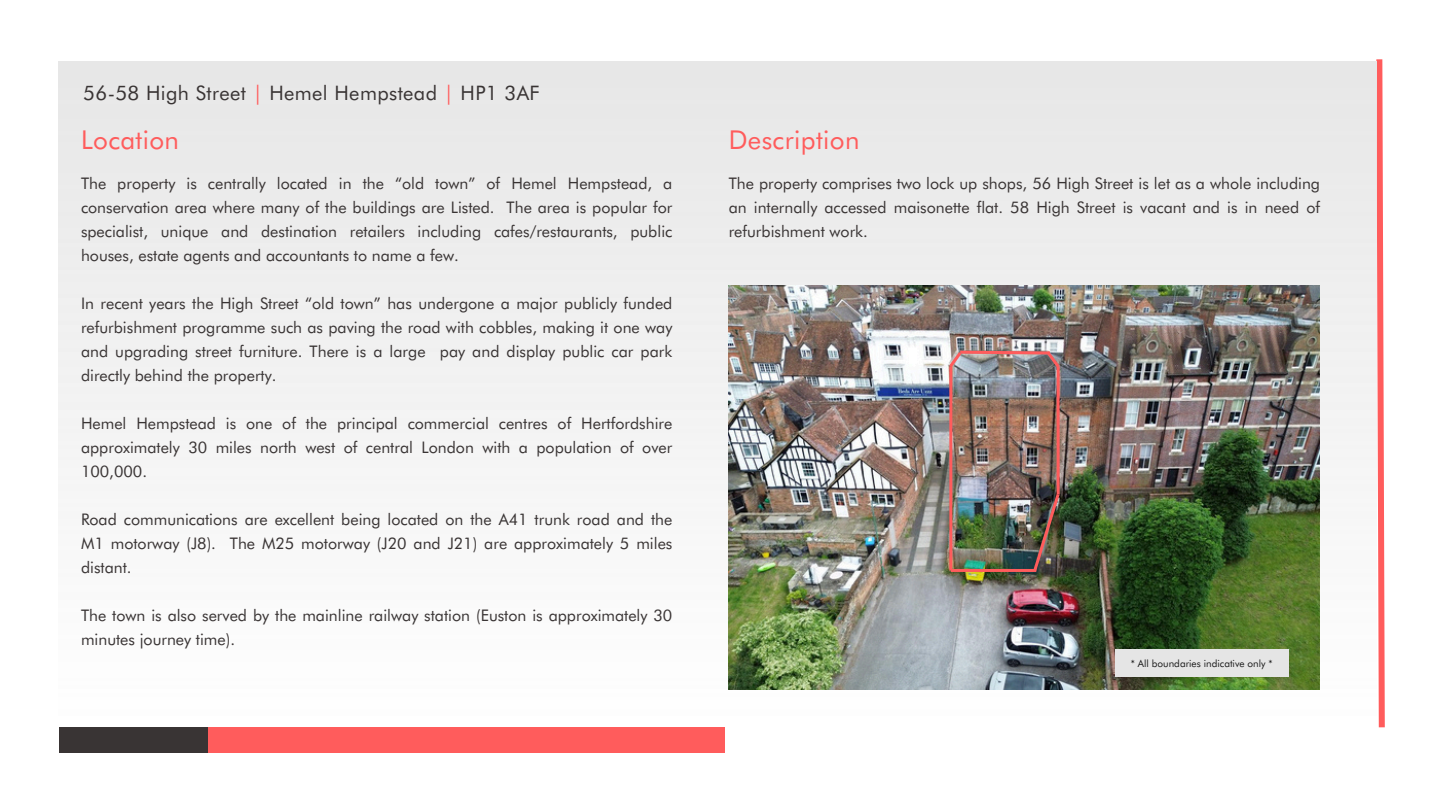
<style>
.page{position:relative;width:1440px;height:810px;background:#fff}
.page>*{position:absolute;margin:0;border:0;box-sizing:border-box;transform-origin:0 0}
.t1{font:26px "Futura BT";letter-spacing:.015em;color:#ff5c5c}
.t2{font:20px "Futura BT";letter-spacing:.02em;color:#393434}
.t3{font:16px/24px "Futura BT";color:#393434;text-align:justify}
.t4{font:10px "Futura BT";color:#191919}
.s1{color:#ff5c5c}
</style>
<div class="page">
<svg style="left:1373px;top:59px;width:12px;height:669px"></svg>
<div style="left:206px;top:727px;width:518px;height:26px;background:#ff5c5c"></div>
<div style="left:60px;top:727px;width:148px;height:26px;background:#393434"></div>
<img style="left:58px;top:62px;width:1319px;height:666px">
<img style="left:729px;top:286px;width:591px;height:403px">
<hr style="left:949px;top:366px;width:3px;height:204px;background:#ff5c5c">
<hr style="left:1057px;top:366px;width:3px;height:128px;background:#ff5c5c">
<svg style="left:946px;top:348px;width:116px;height:23px"></svg>
<hr style="left:951px;top:569px;width:85px;height:3px;background:#ff5c5c">
<img style="left:1031px;top:491px;width:31px;height:83px">
<div style="left:1115px;top:649px;width:173px;height:27px;background:#e5e5e5"></div>
<h3 class="t2" style="left:83px;top:78px;width:458px">56-58 High Street <span class="s1">|</span> Hemel Hempstead <span class="s1">|</span> HP1 3AF</h3>
<h2 class="t1" style="left:81px;top:120px;width:100px">Location</h2>
<h1 class="t3" style="left:81px;top:171px;width:593px">The property is centrally located in the “old town” of Hemel Hempstead, a conservation area where many of the buildings are Listed. The area is popular for specialist, unique and destination retailers including cafes/restaurants, public houses, estate agents and accountants to name a few.</h1>
<h3 class="t3" style="left:81px;top:291px;width:593px">In recent years the High Street “old town” has undergone a major publicly funded refurbishment programme such as paving the road with cobbles, making it one way and upgrading street furniture. There is a large pay and display public car park directly behind the property.</h3>
<h3 class="t3" style="left:81px;top:411px;width:593px">Hemel Hempstead is one of the principal commercial centres of Hertfordshire approximately 30 miles north west of central London with a population of over 100,000.</h3>
<h3 class="t3" style="left:81px;top:507px;width:593px">Road communications are excellent being located on the A41 trunk road and the M1 motorway (J8). The M25 motorway (J20 and J21) are approximately 5 miles distant.</h3>
<h3 class="t3" style="left:81px;top:603px;width:593px">The town is also served by the mainline railway station (Euston is approximately 30 minutes journey time).</h3>
<h3 class="t1" style="left:729px;top:120px;width:132px">Description</h3>
<h1 class="t3" style="left:729px;top:171px;width:593px">The property comprises two lock up shops, 56 High Street is let as a whole including an internally accessed maisonette flat. 58 High Street is vacant and is in need of refurbishment work.</h1>
<p class="t4" style="left:1131px;top:656px;width:143px">* All boundaries indicative only *</p>
</div>
